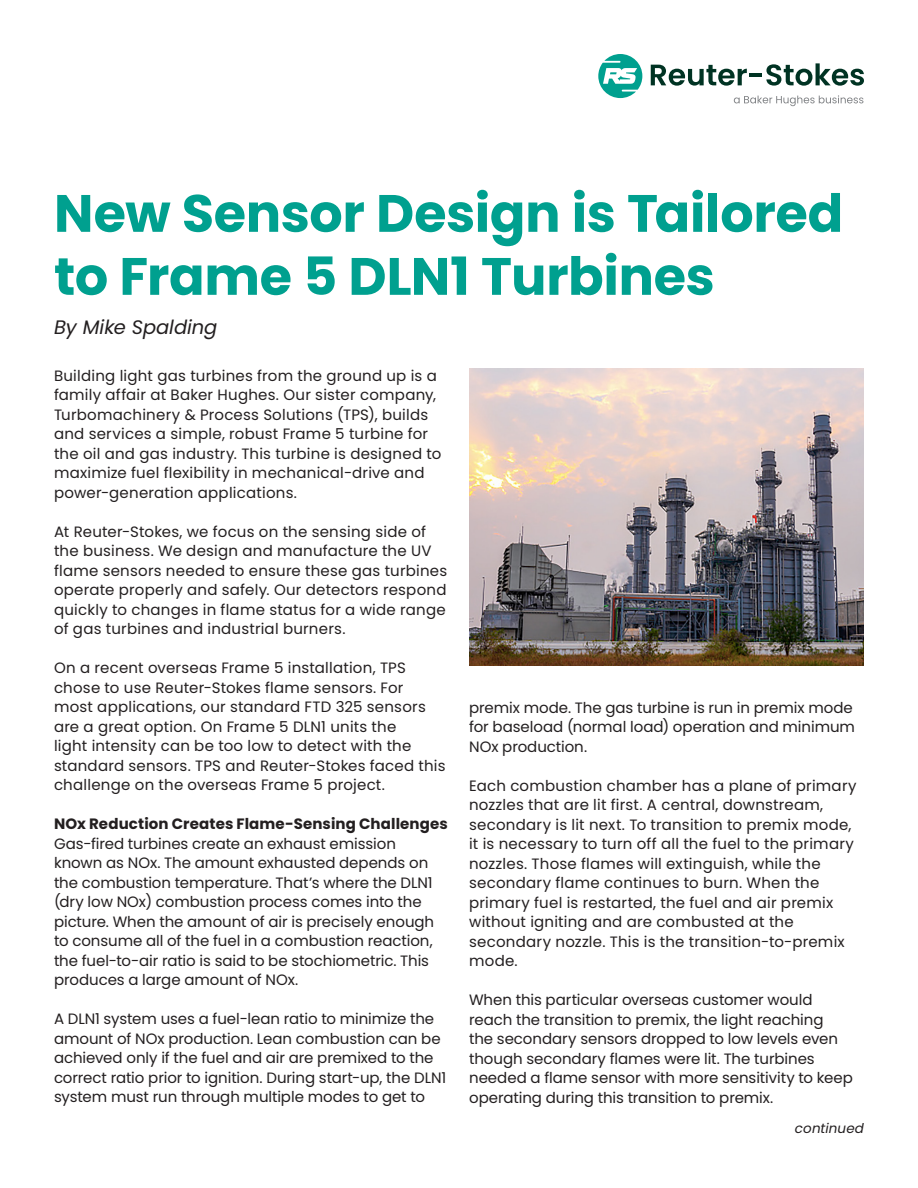
<style>
.page{position:relative;width:918px;height:1188px;background:#fff}
.page>*{position:absolute;margin:0;border:0;box-sizing:border-box;transform-origin:0 0}
.t1{font:700 52.5px/63px "Poppins";letter-spacing:-.005em;color:#00a08f}
.t2{font:italic 19.5px "Poppins";letter-spacing:-.005em;color:#231f20}
.t3{font:15px/19.5px "Poppins";letter-spacing:.005em;color:#231f20}
.t4{font:700 15px "Poppins";letter-spacing:.01em;color:#231f20}
.t5{font:italic 13.5px "Poppins";letter-spacing:.005em;color:#231f20}
</style>
<div class="page">
<svg style="left:598px;top:54px;width:44px;height:44px"></svg>
<svg style="left:651px;top:65px;width:96px;height:21px"></svg>
<hr style="left:750px;top:73px;width:12px;height:4px;background:#003323">
<svg style="left:766px;top:63px;width:98px;height:23px"></svg>
<svg style="left:734px;top:95px;width:129px;height:11px"></svg>
<img style="left:469px;top:369px;width:395px;height:297px">
<p class="t1" style="left:54px;top:182px;width:791px">New Sensor Design is Tailored to Frame 5 DLN1 Turbines</p>
<p class="t2" style="left:54px;top:316px;width:165px">By Mike Spalding</p>
<p class="t3" style="left:54px;top:366px;width:389px">Building light gas turbines from the ground up is a family affair at Baker Hughes. Our sister company, Turbomachinery &amp; Process Solutions (TPS), builds and services a simple, robust Frame 5 turbine for the oil and gas industry. This turbine is designed to maximize fuel flexibility in mechanical-drive and power-generation applications.</p>
<p class="t3" style="left:54px;top:522px;width:395px">At Reuter-Stokes, we focus on the sensing side of the business. We design and manufacture the UV flame sensors needed to ensure these gas turbines operate properly and safely. Our detectors respond quickly to changes in flame status for a wide range of gas turbines and industrial burners.</p>
<p class="t3" style="left:54px;top:658px;width:393px">On a recent overseas Frame 5 installation, TPS chose to use Reuter-Stokes flame sensors. For most applications, our standard FTD 325 sensors are a great option. On Frame 5 DLN1 units the<br>light intensity can be too low to detect with the standard sensors. TPS and Reuter-Stokes faced this challenge on the overseas Frame 5 project.</p>
<p class="t4" style="left:54px;top:815px;width:395px">NOx Reduction Creates Flame-Sensing Challenges</p>
<p class="t3" style="left:54px;top:834px;width:382px">Gas-fired turbines create an exhaust emission known as NOx. The amount exhausted depends on the combustion temperature. That’s where the DLN1 (dry low NOx) combustion process comes into the picture. When the amount of air is precisely enough to consume all of the fuel in a combustion reaction, the fuel-to-air ratio is said to be stochiometric. This produces a large amount of NOx.</p>
<p class="t3" style="left:54px;top:1009px;width:394px">A DLN1 system uses a fuel-lean ratio to minimize the amount of NOx production. Lean combustion can be achieved only if the fuel and air are premixed to the correct ratio prior to ignition. During start-up, the DLN1 system must run through multiple modes to get to</p>
<p class="t3" style="left:469px;top:698px;width:387px">premix mode. The gas turbine is run in premix mode for baseload (normal load) operation and minimum<br>NOx production.</p>
<p class="t3" style="left:469px;top:776px;width:389px">Each combustion chamber has a plane of primary nozzles that are lit first. A central, downstream, secondary is lit next. To transition to premix mode, it is necessary to turn off all the fuel to the primary nozzles. Those flames will extinguish, while the secondary flame continues to burn. When the primary fuel is restarted, the fuel and air premix without igniting and are combusted at the secondary nozzle. This is the transition-to-premix mode.</p>
<p class="t3" style="left:469px;top:990px;width:385px">When this particular overseas customer would reach the transition to premix, the light reaching<br>the secondary sensors dropped to low levels even though secondary flames were lit. The turbines needed a flame sensor with more sensitivity to keep operating during this transition to premix.</p>
<p class="t5" style="left:795px;top:1121px;width:71px">continued</p>
</div>
